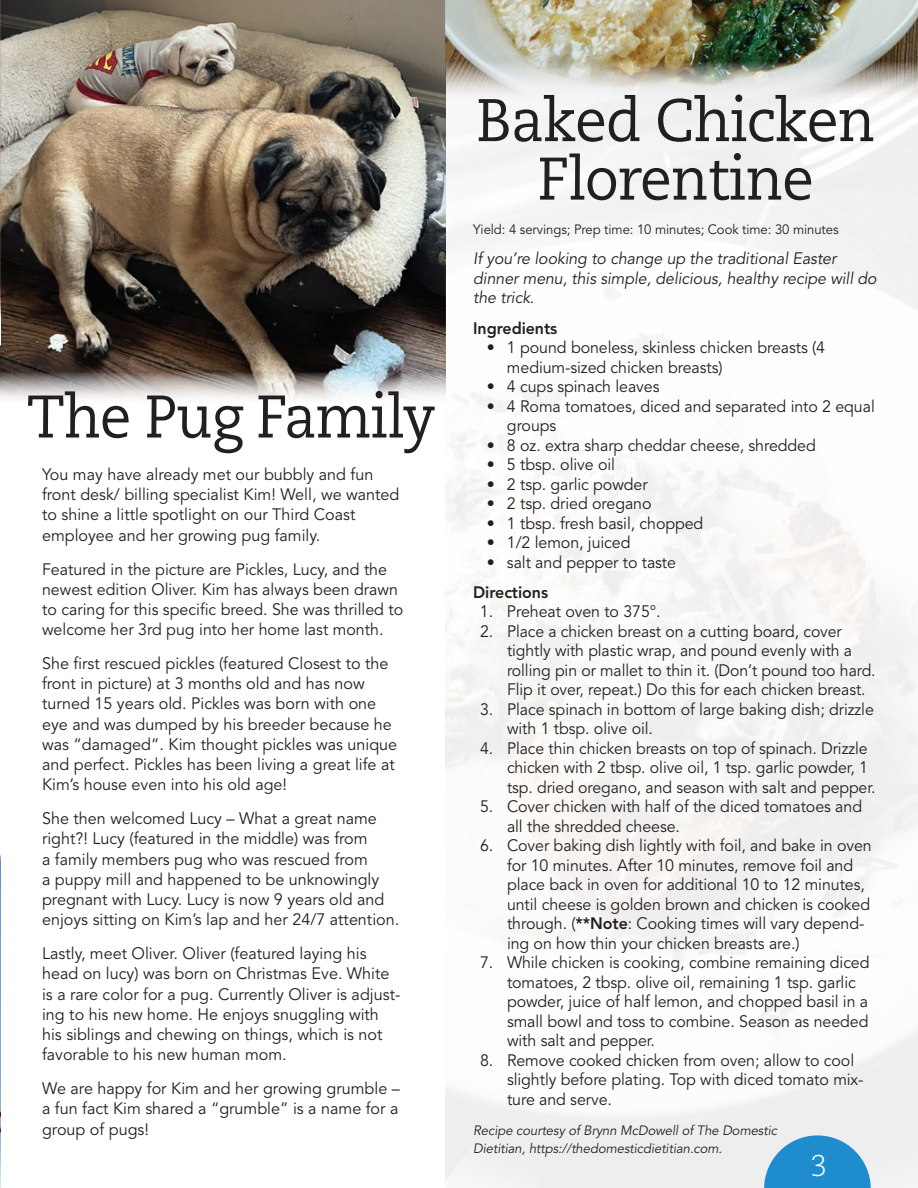
<style>
.page{position:relative;width:918px;height:1188px;background:#fff}
.page>*{position:absolute;margin:0;border:0;box-sizing:border-box;transform-origin:0 0}
.t1{font:60px/58.5px "Caecilia LT Std";letter-spacing:-.02em;color:#231f20;text-align:center;scale:.95 1}
.t2{font:60px "Caecilia LT Std";letter-spacing:-.02em;color:#231f20;scale:.94 1}
.t3{font:300 30px "Caecilia LT Std";color:#fff}
.t4{font:16.5px/20.2px "Avenir LT Std";letter-spacing:-.005em;color:#231f20}
.t5{font:16.5px/19.5px "Avenir LT Std";letter-spacing:-.005em;color:#231f20;scale:.96 1}
.t6{font:italic 16.5px/19.5px "Avenir LT Std";letter-spacing:-.005em;color:#231f20}
.t7{font:800 16.5px "Avenir LT Std";letter-spacing:-.005em;color:#231f20}
.t8{font:italic 13.5px/18px "Avenir LT Std";letter-spacing:-.005em;color:#231f20}
.t9{font:13.5px "Avenir LT Std";letter-spacing:-.005em;color:#231f20}
.s1{font-weight:800}
</style>
<div class="page">
<img style="left:0;top:854px;width:1px;height:334px">
<img style="left:0;top:0;width:446px;height:399px">
<img style="left:0;top:0;width:1px;height:284px">
<img style="left:446px;top:0;width:472px;height:102px">
<svg style="left:764px;top:1135px;width:107px;height:53px;background:#4ea3d4"></svg>
<hr style="left:0;top:284px;width:1px;height:61px;background:#fff">
<h1 class="t2" style="left:27px;top:382px;width:436px">The Pug Family</h1>
<p class="t4" style="left:42px;top:465px;width:359px">You may have already met our bubbly and fun front desk/ billing specialist Kim! Well, we wanted to shine a little spotlight on our Third Coast employee and her growing pug family.</p>
<p class="t4" style="left:42px;top:559px;width:363px">Featured in the picture are Pickles, Lucy, and the newest edition Oliver. Kim has always been drawn to caring for this specific breed. She was thrilled to welcome her 3rd pug into her home last month.</p>
<p class="t4" style="left:42px;top:654px;width:357px">She first rescued pickles (featured Closest to the front in picture) at 3 months old and has now turned 15 years old. Pickles was born with one eye and was dumped by his breeder because he was “damaged”. Kim thought pickles was unique and perfect. Pickles has been living a great life at Kim’s house even into his old age!</p>
<p class="t4" style="left:42px;top:809px;width:359px">She then welcomed Lucy – What a great name right?! Lucy (featured in the middle) was from<br>a family members pug who was rescued from<br>a puppy mill and happened to be unknowingly pregnant with Lucy. Lucy is now 9 years old and enjoys sitting on Kim’s lap and her 24/7 attention.</p>
<p class="t4" style="left:42px;top:944px;width:360px">Lastly, meet Oliver. Oliver (featured laying his head on lucy) was born on Christmas Eve. White is a rare color for a pug. Currently Oliver is adjust&shy;ing to his new home. He enjoys snuggling with his siblings and chewing on things, which is not favorable to his new human mom.</p>
<p class="t4" style="left:42px;top:1079px;width:359px;text-align:justify">We are happy for Kim and her growing grumble – a fun fact Kim shared a “grumble” is a name for a group of pugs!</p>
<h1 class="t1" style="left:476px;top:92px;width:422px">Baked Chicken<br>Florentine</h1>
<p class="t9" style="left:473px;top:222px;width:367px">Yield: 4 servings; Prep time: 10 minutes; Cook time: 30 minutes</p>
<p class="t6" style="left:473px;top:249px;width:405px">If you’re looking to change up the traditional Easter dinner menu, this simple, delicious, healthy recipe will do the trick.</p>
<p class="t7" style="left:473px;top:318px;width:85px">Ingredients</p>
<p class="t4" style="left:507px;top:338px;width:320px;line-height:19.5px;text-indent:-20px">• 1 pound boneless, skinless chicken breasts (4 medium-sized chicken breasts)</p>
<p class="t4" style="left:487px;top:377px;width:174px">• 4 cups spinach leaves</p>
<p class="t4" style="left:507px;top:397px;width:369px;line-height:19.5px;text-indent:-20px">• 4 Roma tomatoes, diced and separated into 2 equal groups</p>
<p class="t4" style="left:487px;top:435px;width:331px">• 8 oz. extra sharp cheddar cheese, shredded</p>
<p class="t4" style="left:487px;top:455px;width:130px">• 5 tbsp. olive oil</p>
<p class="t4" style="left:487px;top:474px;width:162px">• 2 tsp. garlic powder</p>
<p class="t4" style="left:487px;top:494px;width:166px">• 2 tsp. dried oregano</p>
<p class="t4" style="left:487px;top:513px;width:218px">• 1 tbsp. fresh basil, chopped</p>
<p class="t4" style="left:487px;top:533px;width:145px">• 1/2 lemon, juiced</p>
<p class="t4" style="left:487px;top:552px;width:191px">• salt and pepper to taste</p>
<p class="t7" style="left:473px;top:582px;width:76px">Directions</p>
<p class="t4" style="left:480px;top:602px;width:182px">1. Preheat oven to 375°.</p>
<p class="t5" style="left:507px;top:622px;width:386px;text-indent:-27px">2. Place a chicken breast on a cutting board, cover tightly with plastic wrap, and pound evenly with a rolling pin or mallet to thin it. (Don’t pound too hard.<br>Flip it over, repeat.) Do this for each chicken breast.</p>
<p class="t4" style="left:507px;top:700px;width:368px;line-height:19.5px;text-indent:-27px">3. Place spinach in bottom of large baking dish; drizzle with 1 tbsp. olive oil.</p>
<p class="t5" style="left:507px;top:739px;width:385px;text-indent:-27px">4. Place thin chicken breasts on top of spinach. Drizzle chicken with 2 tbsp. olive oil, 1 tsp. garlic powder, 1 tsp. dried oregano, and season with salt and pepper.</p>
<p class="t4" style="left:507px;top:797px;width:357px;line-height:19.5px;text-indent:-27px">5. Cover chicken with half of the diced tomatoes and all the shredded cheese.</p>
<p class="t4" style="left:507px;top:836px;width:366px;line-height:19.5px;text-indent:-27px">6. Cover baking dish lightly with foil, and bake in oven for 10 minutes. After 10 minutes, remove foil and place back in oven for additional 10 to 12 minutes, until cheese is golden brown and chicken is cooked through. (<span class="s1">**Note</span>: Cooking times will vary depend&shy;ing on how thin your chicken breasts are.)</p>
<p class="t4" style="left:507px;top:953px;width:364px;line-height:19.5px;text-indent:-27px">7. While chicken is cooking, combine remaining diced tomatoes, 2 tbsp. olive oil, remaining 1 tsp. garlic powder, juice of half lemon, and chopped basil in a small bowl and toss to combine. Season as needed with salt and pepper.</p>
<p class="t4" style="left:507px;top:1051px;width:358px;line-height:19.5px;text-indent:-27px">8. Remove cooked chicken from oven; allow to cool slightly before plating. Top with diced tomato mix&shy;ture and serve.</p>
<p class="t8" style="left:473px;top:1122px;width:305px">Recipe courtesy of Brynn McDowell of The Domestic<br>Dietitian, https://thedomesticdietitian.com.</p>
<h2 class="t3" style="left:811px;top:1149px;width:18px">3</h2>
</div>
